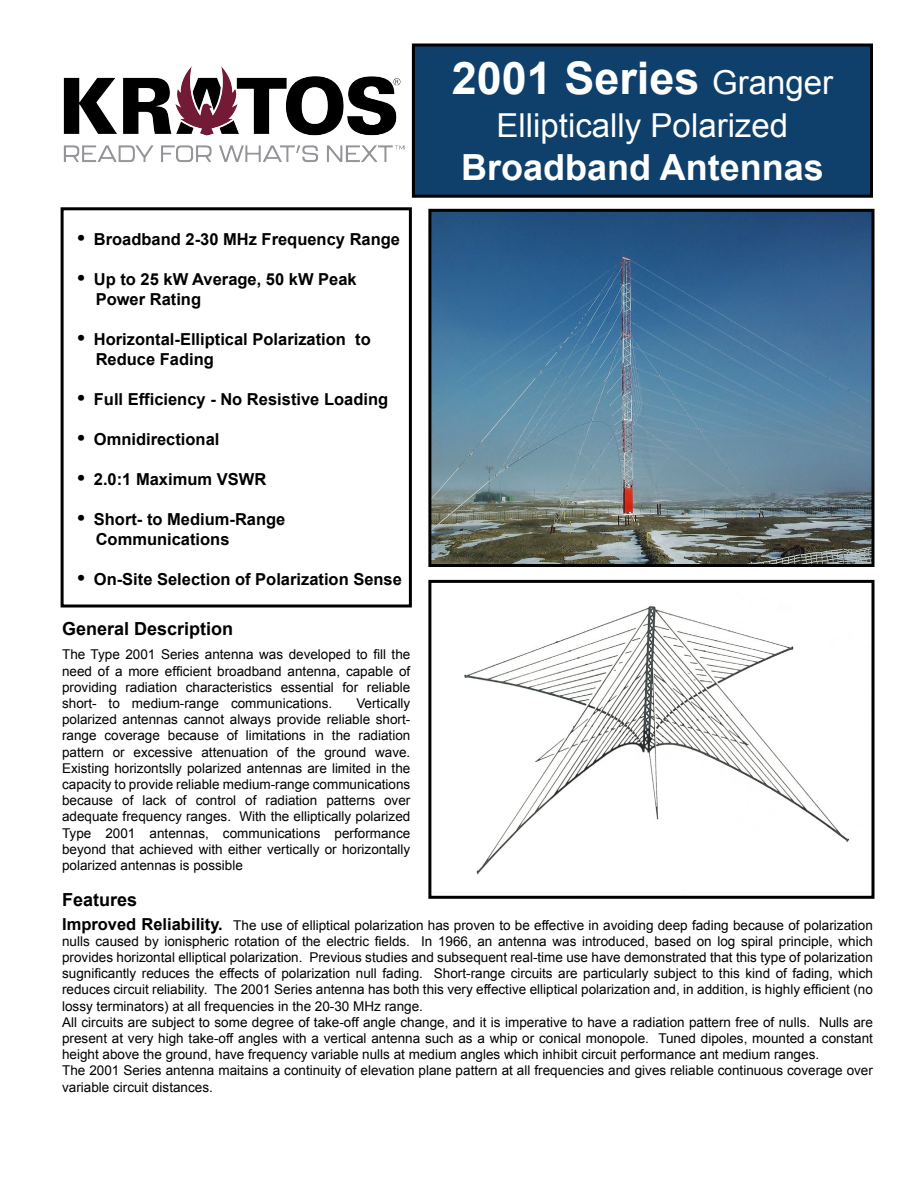
<style>
.page{position:relative;width:918px;height:1188px;background:#fff}
.page>*{position:absolute;margin:0;border:0;box-sizing:border-box;transform-origin:0 0}
.t1{font:700 45px "Arial";color:#fff}
.t2{font:700 36px "Arial";color:#fff}
.t3{font:33px "Arial";color:#fff}
.t4{font:700 18px "Arial";color:#000}
.t5{font:700 16.5px/19.8px "Arial";color:#000}
.t6{font:13.5px/16.2px "Arial";color:#000;text-align:justify}
.s1{font-size:21px}
.s2{font-weight:400;font-size:33px}
.s3{font-weight:700;font-size:16.5px}
</style>
<div class="page">
<div style="left:61px;top:207px;width:351px;height:401px;border:3px solid #000"></div>
<img style="left:432px;top:213px;width:438px;height:350px">
<div style="left:428px;top:209px;width:446px;height:358px;border:3px solid #000"></div>
<img style="left:464px;top:606px;width:386px;height:269px">
<div style="left:428px;top:580px;width:446px;height:319px;border:3px solid #000"></div>
<img style="left:63px;top:66px;width:341px;height:96px">
<div style="left:413px;top:45px;width:459px;height:151px;background:#0f406b"></div>
<div style="left:412px;top:44px;width:461px;height:154px;border:3px solid #000"></div>
<p class="t5" style="left:77px;top:229px;width:324px"><span class="s1">•</span> Broadband 2-30 MHz Frequency Range</p>
<p class="t5" style="left:96px;top:270px;width:263px;text-indent:-18px"><span class="s1">•</span> Up to 25 kW Average, 50 kW Peak<br>Power Rating</p>
<p class="t5" style="left:96px;top:330px;width:277px;text-indent:-18px"><span class="s1">•</span> Horizontal-Elliptical Polarization to<br>Reduce Fading</p>
<p class="t5" style="left:77px;top:390px;width:312px"><span class="s1">•</span> Full Efficiency - No Resistive Loading</p>
<p class="t5" style="left:77px;top:430px;width:144px"><span class="s1">•</span> Omnidirectional</p>
<p class="t5" style="left:77px;top:470px;width:190px"><span class="s1">•</span> 2.0:1 Maximum VSWR</p>
<p class="t5" style="left:96px;top:510px;width:191px;text-indent:-18px"><span class="s1">•</span> Short- to Medium-Range<br>Communications</p>
<p class="t5" style="left:77px;top:570px;width:326px"><span class="s1">•</span> On-Site Selection of Polarization Sense</p>
<h1 class="t1" style="left:452px;top:48px;width:383px">2001 Series <span class="s2">Granger</span></h1>
<h3 class="t3" style="left:497px;top:104px;width:293px">Elliptically Polarized</h3>
<h2 class="t2" style="left:461px;top:144px;width:364px">Broadband Antennas</h2>
<h3 class="t4" style="left:62px;top:617px;width:173px">General Description</h3>
<p class="t6" style="left:62px;top:647px;width:350px">The Type 2001 Series antenna was developed to fill the need of a more efficient broadband antenna, capable of providing radiation characteristics essential for reliable short- to medium-range communications.</p>
<p class="t6" style="left:62px;top:695px;width:350px;text-indent:294px">Vertically polarized antennas cannot always provide reliable short&shy;range coverage because of limitations in the radiation pattern or excessive attenuation of the ground wave.<br>Existing horizontslly polarized antennas are limited in the capacity to provide reliable medium-range communications because of lack of control of radiation patterns over adequate frequency ranges. With the elliptically polarized Type 2001 antennas, communications performance beyond that achieved with either vertically or horizontally polarized antennas is possible</p>
<h3 class="t4" style="left:62px;top:887px;width:77px">Features</h3>
<p class="t6" style="left:62px;top:917px;width:812px;text-align:left"><span class="s3">Improved Reliability.</span> The use of elliptical polarization has proven to be effective in avoiding deep fading because of polarization nulls caused by ionispheric rotation of the electric fields. In 1966, an antenna was introduced, based on log spiral principle, which provides horizontal elliptical polarization. Previous studies and subsequent real-time use have demonstrated that this type of polarization sugnificantly reduces the effects of polarization null fading. Short-range circuits are particularly subject to this kind of fading, which reduces circuit reliability. The 2001 Series antenna has both this very effective elliptical polarization and, in addition, is highly efficient (no lossy terminators) at all frequencies in the 20-30 MHz range.<br>All circuits are subject to some degree of take-off angle change, and it is imperative to have a radiation pattern free of nulls. Nulls are present at very high take-off angles with a vertical antenna such as a whip or conical monopole. Tuned dipoles, mounted a constant height above the ground, have frequency variable nulls at medium angles which inhibit circuit performance ant medium ranges.<br>The 2001 Series antenna maitains a continuity of elevation plane pattern at all frequencies and gives reliable continuous coverage over variable circuit distances.</p>
</div>
